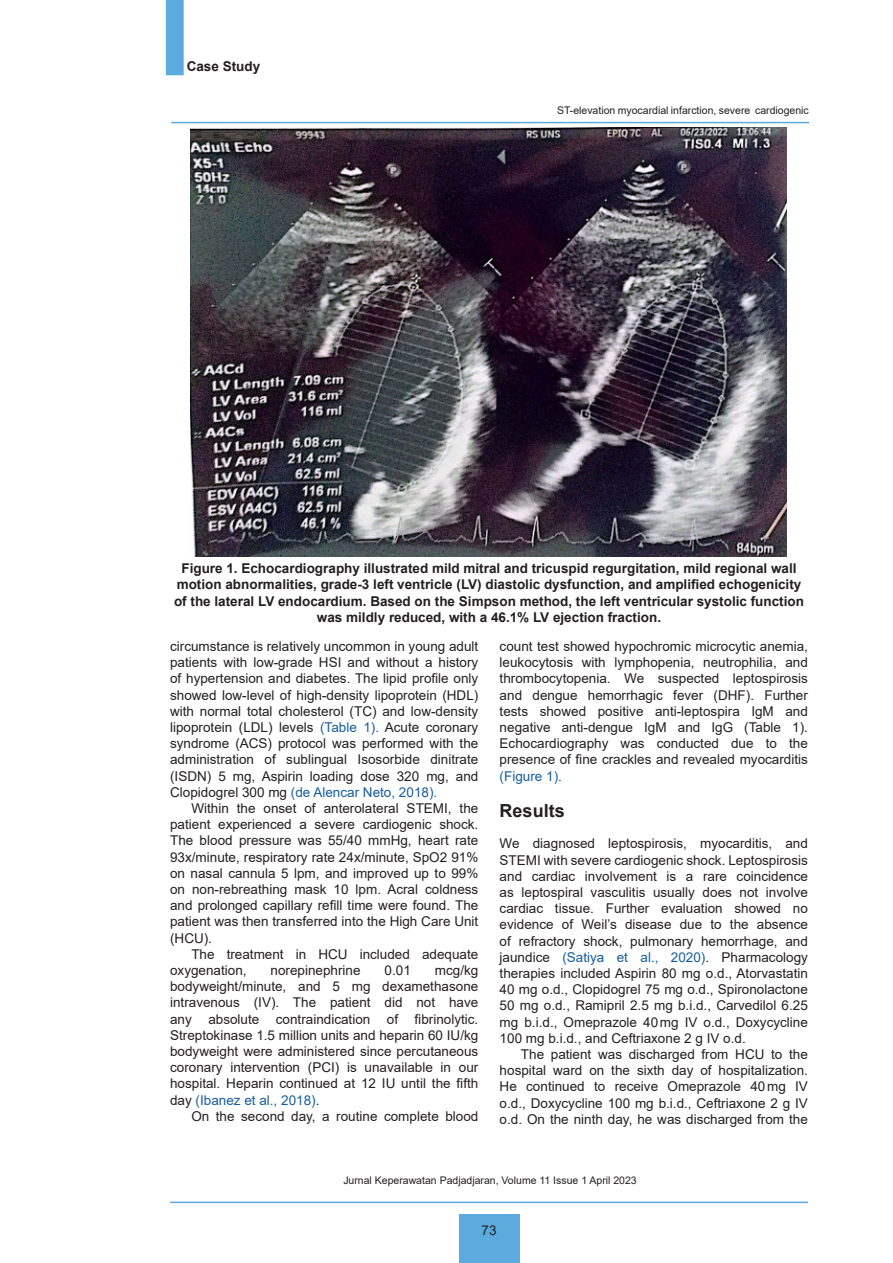
<style>
.page{position:relative;width:893px;height:1263px;background:#fff}
.page>*{position:absolute;margin:0;border:0;box-sizing:border-box;transform-origin:0 0}
.Heading_1{font:700 18px "Arial";color:#231f20}
.Paragraf_Lanjutan{font:13.5px/16.2px "Arial";color:#231f20;text-align:justify}
.Paragraf_Awal{font:13.5px/16.2px "Arial";color:#231f20;text-align:justify}
.Judul_Table{font:700 13.5px/16.2px "Arial";color:#231f20;text-align:center}
.Running_Title{font:10.5px "Arial";color:#231f20}
.s1{color:#175d9e}
</style>
<div class="page">
<div style="left:166px;top:0;width:18px;height:75px;background:#5babdf;border:2px solid #5babdf"></div>
<div style="left:459px;top:1214px;width:60px;height:49px;background:#5babdf"></div>
<hr style="left:170px;top:1201px;width:638px;height:2px;background:#5babdf">
<hr style="left:171px;top:122px;width:638px;height:1px;background:#5babdf">
<img style="left:191px;top:128px;width:595px;height:428px">
<p class="Judul_Table" style="left:187px;top:58px;width:75px">Case Study</p>
<p class="Running_Title" style="left:557px;top:103px;width:253px">ST-elevation myocardial infarction, severe cardiogenic</p>
<p class="Judul_Table" style="left:174px;top:560px;width:631px">Figure 1. Echocardiography illustrated mild mitral and tricuspid regurgitation, mild regional wall motion abnormalities, grade-3 left ventricle (LV) diastolic dysfunction, and amplified echogenicity of the lateral LV endocardium. Based on the Simpson method, the left ventricular systolic function was mildly reduced, with a 46.1% LV ejection fraction.</p>
<p class="Paragraf_Lanjutan" style="left:170px;top:638px;width:310px">circumstance is relatively uncommon in young adult patients with low-grade HSI and without a history of hypertension and diabetes. The lipid profile only showed low-level of high-density lipoprotein (HDL) with normal total cholesterol (TC) and low-density lipoprotein (LDL) levels <span class="s1">(Table 1).</span> Acute coronary syndrome (ACS) protocol was performed with the administration of sublingual Isosorbide dinitrate (ISDN) 5 mg, Aspirin loading dose 320 mg, and Clopidogrel 300 mg <span class="s1">(de Alencar Neto, 2018).</span></p>
<p class="Paragraf_Lanjutan" style="left:170px;top:800px;width:310px;text-indent:21px">Within the onset of anterolateral STEMI, the patient experienced a severe cardiogenic shock.<br>The blood pressure was 55/40 mmHg, heart rate 93x/minute, respiratory rate 24x/minute, SpO2 91% on nasal cannula 5 lpm, and improved up to 99% on non-rebreathing mask 10 lpm. Acral coldness and prolonged capillary refill time were found. The patient was then transferred into the High Care Unit (HCU).</p>
<p class="Paragraf_Lanjutan" style="left:170px;top:946px;width:310px;text-indent:21px">The treatment in HCU included adequate oxygenation,</p>
<p class="Paragraf_Lanjutan" style="left:170px;top:962px;width:310px;text-indent:265px">mcg/kg bodyweight/minute, and 5 mg dexamethasone intravenous (IV). The patient did not have any absolute contraindication of fibrinolytic.<br>Streptokinase 1.5 million units and heparin 60 IU/kg bodyweight were administered since percutaneous coronary intervention (PCI) is unavailable in our hospital. Heparin continued at 12 IU until the fifth day <span class="s1">(Ibanez et al., 2018)</span>.</p>
<p class="Paragraf_Lanjutan" style="left:191px;top:1108px;width:289px">On the second day, a routine complete blood</p>
<p class="Paragraf_Lanjutan" style="left:271px;top:962px;width:92px">norepinephrine</p>
<p class="Paragraf_Lanjutan" style="left:385px;top:962px;width:28px">0.01</p>
<p class="Paragraf_Lanjutan" style="left:500px;top:638px;width:310px">count test showed hypochromic microcytic anemia, leukocytosis with lymphopenia, neutrophilia, and thrombocytopenia. We suspected leptospirosis and dengue hemorrhagic fever (DHF). Further tests showed positive anti-leptospira IgM and negative anti-dengue IgM and IgG (Table 1).<br>Echocardiography was conducted due to the presence of fine crackles and revealed myocarditis <span class="s1">(Figure 1).</span></p>
<p class="Heading_1" style="left:500px;top:798px;width:67px">Results</p>
<p class="Paragraf_Awal" style="left:500px;top:835px;width:310px">We diagnosed leptospirosis, myocarditis, and STEMI with severe cardiogenic shock. Leptospirosis and cardiac involvement is a rare coincidence as leptospiral vasculitis usually does not involve cardiac tissue. Further evaluation showed no evidence of Weil’s disease due to the absence of refractory shock, pulmonary hemorrhage, and jaundice <span class="s1">(Satiya et al., 2020)</span>. Pharmacology therapies included Aspirin 80 mg o.d., Atorvastatin 40 mg o.d., Clopidogrel 75 mg o.d., Spironolactone 50 mg o.d., Ramipril 2.5 mg b.i.d., Carvedilol 6.25 mg b.i.d., Omeprazole 40mg IV o.d., Doxycycline 100 mg b.i.d., and Ceftriaxone 2 g IV o.d.</p>
<p class="Paragraf_Lanjutan" style="left:500px;top:1046px;width:310px;text-indent:21px">The patient was discharged from HCU to the hospital ward on the sixth day of hospitalization.<br>He continued to receive Omeprazole 40mg IV o.d., Doxycycline 100 mg b.i.d., Ceftriaxone 2 g IV o.d. On the ninth day, he was discharged from the</p>
<p class="Running_Title" style="left:343px;top:1173px;width:295px">Jurnal Keperawatan Padjadjaran, Volume 11 Issue 1 April 2023</p>
<p class="Paragraf_Awal" style="left:481px;top:1222px;width:17px">73</p>
</div>
